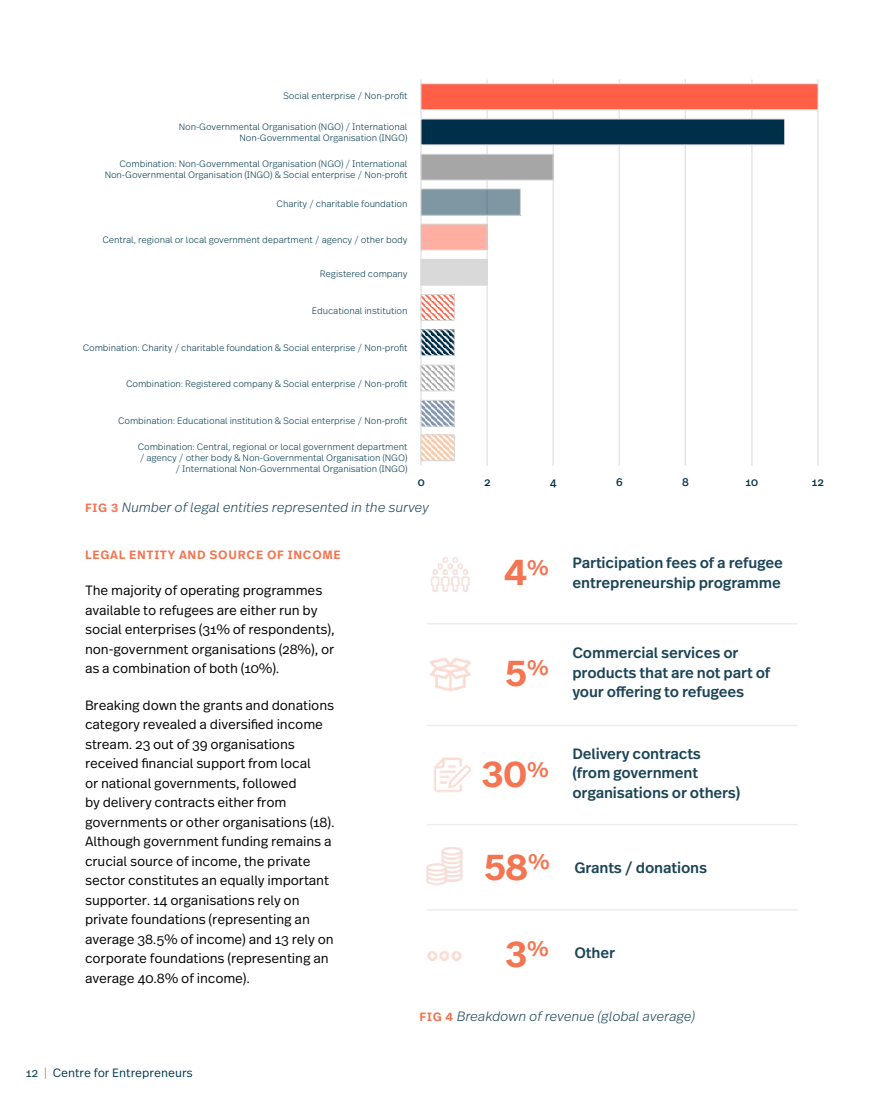
<style>
.page{position:relative;width:893px;height:1106px;background:#fff}
.page>*{position:absolute;margin:0;border:0;box-sizing:border-box;transform-origin:0 0}
.t1{font:600 36.75px "Real Text Pro";color:#f37551}
.t2{font:500 15px/19.5px "Real Text Pro";letter-spacing:-.01em;color:#1b4457}
.t3{font:300 13.5px/19.5px "Real Text Pro";letter-spacing:-.01em;color:#000}
.t4{font:italic 300 13.5px "Real Text Pro";letter-spacing:-.01em;color:#1b4457}
.t5{font:600 12px "Real Text Pro";letter-spacing:.06em;color:#f37551}
.t6{font:300 12px "Real Text Pro";color:#00394c}
.t7{font:11.25px "Real Text Pro";color:#003049}
.t8{font:300 9.3px/10.8px "Real Text Pro";letter-spacing:-.01em;color:#00394c;text-align:right}
.s1{font-weight:600;font-style:normal;font-size:12px;color:#f37551}
.s2{color:#f26541}
</style>
<div class="page">
<img style="left:426px;top:847px;width:37px;height:39px">
<img style="left:427px;top:951px;width:35px;height:10px">
<img style="left:434px;top:757px;width:37px;height:35px">
<img style="left:430px;top:657px;width:41px;height:34px">
<img style="left:431px;top:557px;width:39px;height:35px">
<hr style="left:427px;top:623px;width:370px;height:1px;background:#ededee">
<hr style="left:427px;top:725px;width:370px;height:1px;background:#ededee">
<hr style="left:427px;top:823px;width:370px;height:2px;background:#ededee">
<hr style="left:427px;top:909px;width:370px;height:1px;background:#ededee">
<hr style="left:421px;top:79px;width:1px;height:387px;background:#d9d9d9">
<hr style="left:487px;top:79px;width:1px;height:387px;background:#d9d9d9">
<hr style="left:553px;top:79px;width:1px;height:387px;background:#d9d9d9">
<hr style="left:619px;top:79px;width:1px;height:387px;background:#d9d9d9">
<hr style="left:685px;top:79px;width:1px;height:387px;background:#d9d9d9">
<hr style="left:752px;top:79px;width:1px;height:387px;background:#d9d9d9">
<hr style="left:818px;top:79px;width:1px;height:387px;background:#d9d9d9">
<div style="left:421px;top:84px;width:397px;height:26px;background:#ff5f46"></div>
<div style="left:421px;top:83px;width:397px;height:27px;border:1px solid #d9d9d9"></div>
<div style="left:421px;top:119px;width:364px;height:26px;background:#003049"></div>
<div style="left:421px;top:154px;width:132px;height:26px;background:#a6a6a6"></div>
<div style="left:421px;top:154px;width:132px;height:26px;border:1px solid #d9d9d9"></div>
<div style="left:421px;top:189px;width:99px;height:26px;background:#7f97a3"></div>
<div style="left:421px;top:188px;width:100px;height:28px;border:1px solid #d9d9d9"></div>
<div style="left:421px;top:224px;width:66px;height:26px;background:#ffaea2"></div>
<div style="left:421px;top:224px;width:66px;height:26px;border:1px solid #d9d9d9"></div>
<div style="left:421px;top:259px;width:66px;height:26px;background:#d9d9d9"></div>
<svg style="left:423px;top:296px;width:30px;height:23px"></svg>
<div style="left:421px;top:294px;width:34px;height:27px;border:1px solid #d9d9d9"></div>
<svg style="left:423px;top:331px;width:30px;height:23px"></svg>
<div style="left:421px;top:329px;width:34px;height:27px;border:1px solid #d9d9d9"></div>
<svg style="left:423px;top:367px;width:30px;height:22px"></svg>
<div style="left:421px;top:365px;width:34px;height:26px;border:1px solid #d9d9d9"></div>
<svg style="left:423px;top:402px;width:30px;height:22px"></svg>
<div style="left:421px;top:400px;width:34px;height:26px;border:1px solid #d9d9d9"></div>
<svg style="left:423px;top:436px;width:30px;height:23px"></svg>
<div style="left:421px;top:434px;width:34px;height:27px;border:1px solid #d9d9d9"></div>
<p class="t8" style="left:283px;top:90px;width:126px">Social enterprise / Non-profit</p>
<p class="t8" style="left:179px;top:121px;width:230px">Non-Governmental Organisation (NGO) / International<br>Non-Governmental Organisation (INGO)</p>
<p class="t8" style="left:105px;top:158px;width:304px">Combination: Non-Governmental Organisation (NGO) / International<br>Non-Governmental Organisation (INGO) &amp; Social enterprise / Non-profit</p>
<p class="t8" style="left:277px;top:198px;width:132px">Charity / charitable foundation</p>
<p class="t8" style="left:102px;top:234px;width:307px">Central, regional or local government department / agency / other body</p>
<p class="t8" style="left:320px;top:268px;width:89px">Registered company</p>
<p class="t8" style="left:312px;top:305px;width:97px">Educational institution</p>
<p class="t8" style="left:83px;top:342px;width:326px">Combination: Charity / charitable foundation &amp; Social enterprise / Non-profit</p>
<p class="t8" style="left:126px;top:378px;width:283px">Combination: Registered company &amp; Social enterprise / Non-profit</p>
<p class="t8" style="left:118px;top:414px;width:291px">Combination: Educational institution &amp; Social enterprise / Non-profit</p>
<p class="t8" style="left:138px;top:441px;width:271px">Combination: Central, regional or local government department / agency / other body &amp; Non-Governmental Organisation (NGO) / International Non-Governmental Organisation (INGO)</p>
<p class="t7" style="left:418px;top:474px;width:8px">0</p>
<p class="t7" style="left:484px;top:474px;width:8px">2</p>
<p class="t7" style="left:550px;top:474px;width:8px">4</p>
<p class="t7" style="left:616px;top:474px;width:8px">6</p>
<p class="t7" style="left:682px;top:474px;width:8px">8</p>
<p class="t7" style="left:745px;top:474px;width:14px">10</p>
<p class="t7" style="left:812px;top:474px;width:14px">12</p>
<h3 class="t4" style="left:85px;top:497px;width:345px"><span class="s1">FIG 3</span> Number of legal entities represented in the survey</h3>
<p class="t5" style="left:85px;top:546px;width:257px">LEGAL ENTITY AND SOURCE OF INCOME</p>
<h3 class="t3" style="left:85px;top:580px;width:251px">The majority of operating programmes available to refugees are either run by social enterprises (31% of respondents), non-government organisations (28%), or as a combination of both (10%).</h3>
<p class="t3" style="left:85px;top:695px;width:251px">Breaking down the grants and donations category revealed a diversified income stream. 23 out of 39 organisations received financial support from local<br>or national governments, followed<br>by delivery contracts either from governments or other organisations (18).<br>Although government funding remains a crucial source of income, the private sector constitutes an equally important supporter. 14 organisations rely on private foundations (representing an average 38.5% of income) and 13 rely on corporate foundations (representing an average 40.8% of income).</p>
<h1 class="t1" style="left:504px;top:546px;width:46px">4<sup>%</sup></h1>
<h1 class="t1" style="left:505px;top:646px;width:45px">5<sup>%</sup></h1>
<h1 class="t1" style="left:482px;top:748px;width:68px">30<sup>%</sup></h1>
<h1 class="t1" style="left:484px;top:840px;width:67px">58<sup>%</sup></h1>
<h2 class="t2" style="left:573px;top:553px;width:212px">Participation fees of a refugee entrepreneurship programme</h2>
<h2 class="t2" style="left:572px;top:643px;width:199px">Commercial services or products that are not part of your offering to refugees</h2>
<h2 class="t2" style="left:572px;top:743px;width:169px">Delivery contracts (from government organisations or others)</h2>
<h2 class="t2" style="left:574px;top:857px;width:134px">Grants / donations</h2>
<h1 class="t1" style="left:505px;top:927px;width:45px">3<sup>%</sup></h1>
<h2 class="t2" style="left:574px;top:943px;width:42px">Other</h2>
<p class="t6" style="left:26px;top:1064px;width:168px">12 <span class="s2">|</span> Centre for Entrepreneurs</p>
<h3 class="t4" style="left:420px;top:1006px;width:277px"><span class="s1">FIG 4</span> Breakdown of revenue (global average)</h3>
</div>
